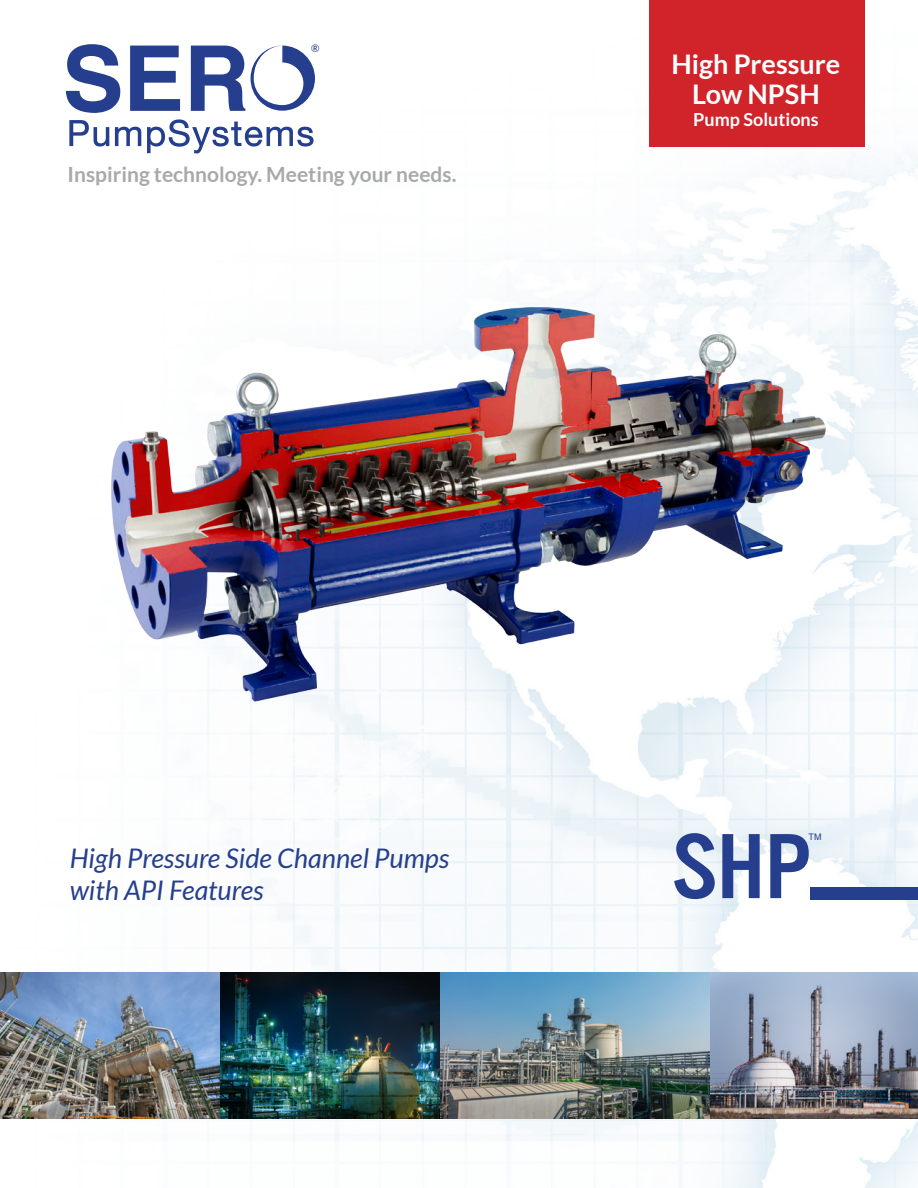
<style>
.page{position:relative;width:918px;height:1188px;background:#fff}
.page>*{position:absolute;margin:0;border:0;box-sizing:border-box;transform-origin:0 0}
.t1{font:96px "Alternate Got No 3 D";color:#253f8e;scale:1.1 1}
.t2{font:italic 27px/32.4px "Lato";color:#253f8e}
.t3{font:700 27px/30px "Lato";color:#fff;text-align:center}
.t4{font:700 21px "Lato";color:#a8a9ad}
.t5{font:700 18px "Lato";color:#fff}
.t6{font:10.5px "Lato";color:#253f8e}
.t7{font:9px "Helvetica";color:#253f8e}
</style>
<div class="page">
<img style="left:65px;top:45px;width:853px;height:1143px">
<svg style="left:251px;top:46px;width:64px;height:65px"></svg>
<svg style="left:66px;top:44px;width:54px;height:69px"></svg>
<svg style="left:130px;top:46px;width:50px;height:65px"></svg>
<svg style="left:191px;top:46px;width:54px;height:65px"></svg>
<svg style="left:115px;top:127px;width:26px;height:19px"></svg>
<svg style="left:69px;top:120px;width:40px;height:27px"></svg>
<svg style="left:147px;top:119px;width:167px;height:34px"></svg>
<img style="left:78px;top:281px;width:776px;height:442px">
<div style="left:810px;top:887px;width:108px;height:12px;background:#253f8e"></div>
<img style="left:0;top:972px;width:918px;height:147px">
<div style="left:649px;top:0;width:216px;height:147px;background:#d1232a"></div>
<p class="t6" style="left:311px;top:42px;width:10px">®</p>
<p class="t4" style="left:68px;top:163px;width:390px">Inspiring technology. Meeting your needs.</p>
<p class="t3" style="left:671px;top:49px;width:170px">High Pressure<br>Low NPSH</p>
<p class="t5" style="left:693px;top:109px;width:127px">Pump Solutions</p>
<p class="t2" style="left:70px;top:843px;width:381px">High Pressure Side Channel Pumps with API Features</p>
<h1 class="t1" style="left:672px;top:817px;width:128px">SHP</h1>
<p class="t7" style="left:809px;top:830px;width:14px">TM</p>
</div>
